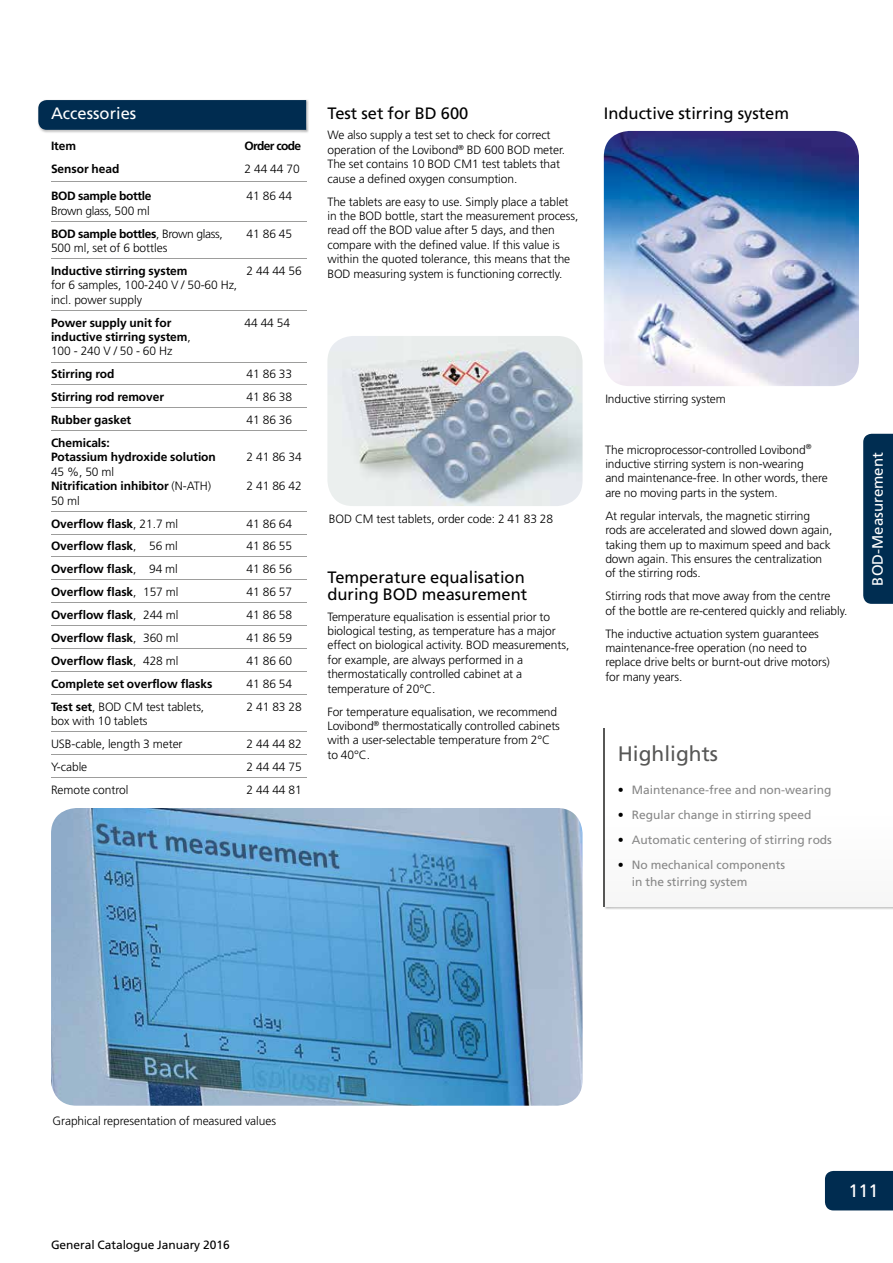
<style>
.page{position:relative;width:893px;height:1263px;background:#fff}
.page>*{position:absolute;margin:0;border:0;box-sizing:border-box;transform-origin:0 0}
.t1{font:21px "Frutiger LT";color:#575756}
.t2{font:18px "Frutiger LT";color:#fff}
.t3{font:16.5px/16.5px "Frutiger LT";color:#000}
.t4{font:16.5px "Frutiger LT";color:#fff}
.t5{font:15px "Frutiger LT";color:#fff}
.t6{font:300 12px/14.4px "Frutiger LT";letter-spacing:-.005em;color:#000}
.t7{font:700 12px/14.4px "Frutiger LT";letter-spacing:-.005em;color:#000}
.t8{font:12px/16.5px "Frutiger LT";color:#878787}
.t9{font:300 12px/23px "Frutiger LT";letter-spacing:-.025em;color:#000}
.t10{font:12px "Frutiger LT";letter-spacing:-.005em;color:#000}
.t11{font:700 12px "Frutiger LT";letter-spacing:-.025em;color:#000}
.t12{font:700 12px "Frutiger LT";letter-spacing:-.05em;color:#000}
.s1{font-weight:700}
.s2{font-weight:300}
.s3{color:#000}
</style>
<div class="page">
<div style="left:825px;top:1171px;width:68px;height:39px;background:#002c50"></div>
<img style="left:41px;top:100px;width:268px;height:33px">
<svg style="left:38px;top:100px;width:268px;height:30px;background:#032e51"></svg>
<div style="left:863px;top:434px;width:30px;height:170px;background:#002d51"></div>
<img style="left:604px;top:131px;width:255px;height:255px">
<img style="left:604px;top:906px;width:289px;height:3px">
<hr style="left:604px;top:728px;width:1px;height:178px;background:#575756">
<hr style="left:51px;top:182px;width:255px;height:1px;background:#9d9d9c">
<hr style="left:51px;top:221px;width:255px;height:1px;background:#9d9d9c">
<hr style="left:51px;top:258px;width:255px;height:1px;background:#9d9d9c">
<hr style="left:51px;top:310px;width:255px;height:1px;background:#9d9d9c">
<hr style="left:51px;top:363px;width:255px;height:1px;background:#9d9d9c">
<hr style="left:51px;top:385px;width:255px;height:1px;background:#9d9d9c">
<hr style="left:51px;top:407px;width:255px;height:1px;background:#9d9d9c">
<hr style="left:51px;top:430px;width:255px;height:1px;background:#9d9d9c">
<hr style="left:51px;top:511px;width:255px;height:1px;background:#9d9d9c">
<hr style="left:51px;top:534px;width:255px;height:1px;background:#9d9d9c">
<hr style="left:51px;top:557px;width:255px;height:1px;background:#9d9d9c">
<hr style="left:51px;top:580px;width:255px;height:1px;background:#9d9d9c">
<hr style="left:51px;top:602px;width:255px;height:1px;background:#9d9d9c">
<hr style="left:51px;top:625px;width:255px;height:1px;background:#9d9d9c">
<hr style="left:51px;top:648px;width:255px;height:1px;background:#9d9d9c">
<hr style="left:51px;top:671px;width:255px;height:1px;background:#9d9d9c">
<hr style="left:51px;top:694px;width:255px;height:1px;background:#9d9d9c">
<hr style="left:51px;top:731px;width:255px;height:1px;background:#9d9d9c">
<hr style="left:51px;top:754px;width:255px;height:1px;background:#9d9d9c">
<hr style="left:51px;top:777px;width:255px;height:1px;background:#9d9d9c">
<img style="left:51px;top:808px;width:532px;height:298px">
<img style="left:327px;top:336px;width:256px;height:170px">
<h3 class="t4" style="left:51px;top:103px;width:87px">Accessories</h3>
<p class="t7" style="left:51px;top:139px;width:27px">Item</p>
<p class="t12" style="left:244px;top:139px;width:58px">Order code</p>
<p class="t7" style="left:51px;top:162px;width:70px">Sensor head</p>
<p class="t6" style="left:244px;top:162px;width:57px">2 44 44 70</p>
<p class="t11" style="left:51px;top:189px;width:102px">BOD sample bottle</p>
<p class="t6" style="left:247px;top:189px;width:47px">41 86 44</p>
<p class="t9" style="left:51px;top:199px;width:173px">Brown glass, 500 ml<br><span class="s1">BOD sample bottles</span>, Brown glass,</p>
<p class="t6" style="left:247px;top:226px;width:47px">41 86 45</p>
<p class="t6" style="left:51px;top:241px;width:118px">500 ml, set of 6 bottles</p>
<p class="t7" style="left:51px;top:263px;width:138px">Inductive stirring system</p>
<p class="t6" style="left:247px;top:264px;width:57px">2 44 44 56</p>
<p class="t6" style="left:51px;top:278px;width:188px">for 6 samples, 100-240 V / 50-60 Hz, incl. power supply</p>
<p class="t7" style="left:51px;top:315px;width:122px">Power supply unit for</p>
<p class="t6" style="left:244px;top:315px;width:47px">44 44 54</p>
<p class="t7" style="left:51px;top:330px;width:141px">inductive stirring system<span class="s2">,<br>100 - 240 V / 50 - 60 Hz</span></p>
<p class="t7" style="left:51px;top:367px;width:65px">Stirring rod</p>
<p class="t6" style="left:247px;top:367px;width:47px">41 86 33</p>
<p class="t7" style="left:51px;top:390px;width:115px">Stirring rod remover</p>
<p class="t6" style="left:247px;top:390px;width:47px">41 86 38</p>
<p class="t7" style="left:51px;top:413px;width:82px">Rubber gasket</p>
<p class="t6" style="left:247px;top:413px;width:47px">41 86 36</p>
<p class="t7" style="left:51px;top:436px;width:166px">Chemicals:<br>Potassium hydroxide solution</p>
<p class="t6" style="left:247px;top:450px;width:57px">2 41 86 34</p>
<p class="t7" style="left:51px;top:464px;width:162px"><span class="s2">45 %, 50 ml<br></span>Nitrification inhibitor <span class="s2">(N-ATH)</span></p>
<p class="t7" style="left:51px;top:489px;width:129px;line-height:23px"><span class="s2">50 ml<br></span>Overflow flask<span class="s2">, 21.7 ml</span></p>
<p class="t6" style="left:247px;top:479px;width:57px">2 41 86 42</p>
<p class="t6" style="left:247px;top:516px;width:47px">41 86 64</p>
<p class="t7" style="left:51px;top:539px;width:128px">Overflow flask<span class="s2">, 56 ml</span></p>
<p class="t6" style="left:247px;top:539px;width:47px">41 86 55</p>
<p class="t7" style="left:51px;top:562px;width:128px">Overflow flask<span class="s2">, 94 ml</span></p>
<p class="t6" style="left:247px;top:562px;width:47px">41 86 56</p>
<p class="t7" style="left:51px;top:585px;width:129px">Overflow flask<span class="s2">, 157 ml</span></p>
<p class="t6" style="left:247px;top:585px;width:47px">41 86 57</p>
<p class="t7" style="left:51px;top:608px;width:129px">Overflow flask<span class="s2">, 244 ml</span></p>
<p class="t6" style="left:247px;top:608px;width:47px">41 86 58</p>
<p class="t7" style="left:51px;top:631px;width:129px">Overflow flask<span class="s2">, 360 ml</span></p>
<p class="t6" style="left:247px;top:631px;width:47px">41 86 59</p>
<p class="t7" style="left:51px;top:654px;width:129px">Overflow flask<span class="s2">, 428 ml</span></p>
<p class="t6" style="left:247px;top:654px;width:47px">41 86 60</p>
<p class="t7" style="left:51px;top:676px;width:163px">Complete set overflow flasks</p>
<p class="t6" style="left:247px;top:677px;width:47px">41 86 54</p>
<p class="t6" style="left:51px;top:700px;width:155px"><span class="s1">Test set</span>, BOD CM test tablets,</p>
<p class="t6" style="left:247px;top:700px;width:57px">2 41 83 28</p>
<p class="t6" style="left:51px;top:710px;width:133px;line-height:23px">box with 10 tablets<br>USB-cable, length 3 meter</p>
<p class="t6" style="left:247px;top:737px;width:57px">2 44 44 82</p>
<p class="t6" style="left:51px;top:760px;width:38px">Y-cable</p>
<p class="t6" style="left:247px;top:760px;width:57px">2 44 44 75</p>
<p class="t6" style="left:51px;top:783px;width:79px">Remote control</p>
<p class="t6" style="left:247px;top:783px;width:57px">2 44 44 81</p>
<h3 class="t3" style="left:327px;top:105px;width:142px">Test set for BD 600</h3>
<p class="t6" style="left:327px;top:128px;width:239px">We also supply a test set to check for correct operation of the Lovibond<sup>®</sup> BD 600 BOD meter.<br>The set contains 10 BOD CM1 test tablets that cause a defined oxygen consumption.</p>
<p class="t6" style="left:327px;top:194px;width:253px">The tablets are easy to use. Simply place a tablet in the BOD bottle, start the measurement process, read off the BOD value after 5 days, and then compare with the defined value. If this value is within the quoted tolerance, this means that the BOD measuring system is functioning correctly.</p>
<p class="t6" style="left:329px;top:512px;width:226px">BOD CM test tablets, order code: 2 41 83 28</p>
<h3 class="t3" style="left:327px;top:569px;width:201px">Temperature equalisation during BOD measurement</h3>
<p class="t6" style="left:327px;top:609px;width:243px">Temperature equalisation is essential prior to biological testing, as temperature has a major effect on biological activity. BOD measurements, for example, are always performed in a thermostatically controlled cabinet at a temperature of 20°C.</p>
<p class="t6" style="left:327px;top:704px;width:234px">For temperature equalisation, we recommend Lovibond<sup>®</sup> thermostatically controlled cabinets with a user-selectable temperature from 2°C to 40°C.</p>
<h3 class="t3" style="left:604px;top:105px;width:187px">Inductive stirring system</h3>
<p class="t6" style="left:605px;top:392px;width:122px">Inductive stirring system</p>
<p class="t6" style="left:605px;top:442px;width:224px">The microprocessor-controlled Lovibond<sup>® </sup>inductive stirring system is non-wearing<br>and maintenance-free. In other words, there are no moving parts in the system.</p>
<p class="t6" style="left:605px;top:509px;width:229px">At regular intervals, the magnetic stirring rods are accelerated and slowed down again, taking them up to maximum speed and back down again. This ensures the centralization of the stirring rods.</p>
<p class="t6" style="left:605px;top:589px;width:244px">Stirring rods that move away from the centre<br>of the bottle are re-centered quickly and reliably.</p>
<p class="t6" style="left:605px;top:626px;width:226px">The inductive actuation system guarantees maintenance-free operation (no need to replace drive belts or burnt-out drive motors) for many years.</p>
<h1 class="t1" style="left:618px;top:741px;width:102px">Highlights</h1>
<p class="t8" style="left:618px;top:782px;width:215px"><span class="s3">•</span> Maintenance-free and non-wearing</p>
<p class="t8" style="left:618px;top:807px;width:195px"><span class="s3">•</span> Regular change in stirring speed</p>
<p class="t8" style="left:618px;top:832px;width:216px"><span class="s3">•</span> Automatic centering of stirring rods</p>
<p class="t8" style="left:632px;top:857px;width:155px;text-indent:-14px"><span class="s3">•</span> No mechanical components in the stirring system</p>
<p class="t5" style="left:869px;top:585px;width:135px;rotate:-90deg">BOD-Measurement</p>
<p class="t6" style="left:53px;top:1114px;width:225px">Graphical representation of measured values</p>
<p class="t10" style="left:51px;top:1238px;width:180px">General Catalogue January 2016</p>
<h2 class="t2" style="left:848px;top:1180px;width:32px">111</h2>
</div>
